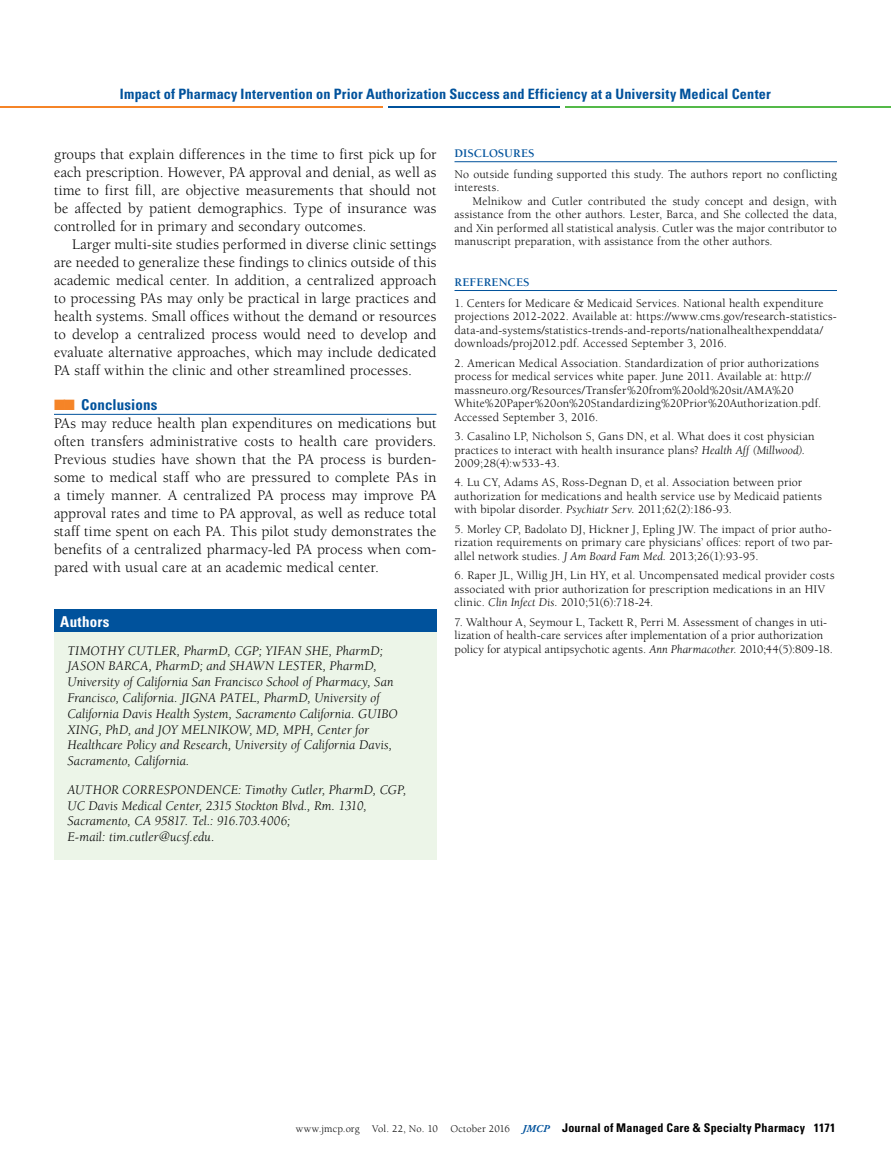
<style>
.page{position:relative;width:891px;height:1175px;background:#fff}
.page>*{position:absolute;margin:0;border:0;box-sizing:border-box;transform-origin:0 0}
.t1{font:15px/18px "Berkeley Pro";letter-spacing:.01em;color:#000;text-align:justify}
.t2{font:700 condensed 15px "Univers";letter-spacing:.01em;color:#00529c}
.t3{font:700 condensed 15px "Univers";letter-spacing:.02em;color:#fff}
.t4{font:700 condensed 14.25px "Univers";letter-spacing:.01em;color:#00529c}
.t5{font:italic 13.5px/15.8px "Berkeley Pro";letter-spacing:.005em;color:#000}
.t6{font:12px/13.5px "Berkeley Pro";letter-spacing:.015em;color:#000}
.t7{font:700 condensed 12px "Univers";letter-spacing:.015em;color:#000}
.t8{font:700 12px "Berkeley Pro";letter-spacing:.005em;color:#00529c}
.s1{color:#f58427}
.s2{font-style:italic}
.s3{font-family:"Berkeley Pro";font-weight:400;font-stretch:normal;font-size:10.5px}
.s4{font-family:"Adobe Garamond Pro";font-style:italic;font-stretch:normal;font-size:10.5px;color:#00529c}
</style>
<div class="page">
<hr style="left:0;top:107px;width:383px;height:1px;background:#f58427">
<hr style="left:388px;top:107px;width:172px;height:1px;background:#00529c">
<hr style="left:565px;top:107px;width:326px;height:1px;background:#54b948">
<hr style="left:455px;top:161px;width:382px;height:1px;background:#00529c">
<hr style="left:455px;top:290px;width:382px;height:1px;background:#00529c">
<hr style="left:54px;top:414px;width:382px;height:1px;background:#00529c">
<div style="left:54px;top:609px;width:382px;height:251px;background:#ecf5e8"></div>
<div style="left:54px;top:609px;width:382px;height:22px;background:#00529c"></div>
<p class="t4" style="left:120px;top:85px;width:652px">Impact of Pharmacy Intervention on Prior Authorization Success and Efficiency at a University Medical Center</p>
<p class="t1" style="left:54px;top:145px;width:384px">groups that explain differences in the time to first pick up for each prescription. However, PA approval and denial, as well as time to first fill, are objective measurements that should not be affected by patient demographics. Type of insurance was controlled for in primary and secondary outcomes.</p>
<p class="t1" style="left:54px;top:235px;width:384px;text-indent:18px">Larger multi-site studies performed in diverse clinic settings are needed to generalize these findings to clinics outside of this academic medical center. In addition, a centralized approach to processing PAs may only be practical in large practices and health systems. Small offices without the demand or resources to develop a centralized process would need to develop and evaluate alternative approaches, which may include dedicated PA staff within the clinic and other streamlined processes.</p>
<p class="t2" style="left:54px;top:395px;width:105px"><span class="s1">■■</span> Conclusions</p>
<p class="t1" style="left:54px;top:415px;width:384px">PAs may reduce health plan expenditures on medications but often transfers administrative costs to health care providers.<br>Previous studies have shown that the PA process is burden&shy;some to medical staff who are pressured to complete PAs in a timely manner. A centralized PA process may improve PA approval rates and time to PA approval, as well as reduce total staff time spent on each PA. This pilot study demonstrates the benefits of a centralized pharmacy-led PA process when com&shy;pared with usual care at an academic medical center.</p>
<p class="t3" style="left:60px;top:612px;width:51px">Authors</p>
<p class="t5" style="left:68px;top:643px;width:332px">TIMOTHY CUTLER, PharmD, CGP; YIFAN SHE, PharmD; JASON BARCA, PharmD; and SHAWN LESTER, PharmD, University of California San Francisco School of Pharmacy, San Francisco, California. JIGNA PATEL, PharmD, University of California Davis Health System, Sacramento California. GUIBO XING, PhD, and JOY MELNIKOW, MD, MPH, Center for Healthcare Policy and Research, University of California Davis, Sacramento, California.</p>
<p class="t5" style="left:68px;top:782px;width:340px">AUTHOR CORRESPONDENCE: Timothy Cutler, PharmD, CGP, UC Davis Medical Center, 2315 Stockton Blvd., Rm. 1310, Sacramento, CA 95817. Tel.: 916.703.4006;<br>E-mail: tim.cutler@ucsf.edu.</p>
<p class="t8" style="left:455px;top:146px;width:82px">DISCLOSURES</p>
<p class="t6" style="left:455px;top:167px;width:384px">No outside funding supported this study. The authors report no conflicting interests.</p>
<p class="t6" style="left:455px;top:194px;width:384px;text-align:justify;text-indent:18px">Melnikow and Cutler contributed the study concept and design, with assistance from the other authors. Lester, Barca, and She collected the data, and Xin performed all statistical analysis. Cutler was the major contributor to manuscript preparation, with assistance from the other authors.</p>
<p class="t8" style="left:455px;top:275px;width:77px">REFERENCES</p>
<p class="t6" style="left:455px;top:296px;width:384px">1. Centers for Medicare &amp; Medicaid Services. National health expenditure projections 2012-2022. Available at: https://www.cms.gov/research-statistics&shy;data-and-systems/statistics-trends-and-reports/nationalhealthexpenddata/ downloads/proj2012.pdf. Accessed September 3, 2016.</p>
<p class="t6" style="left:455px;top:356px;width:368px">2. American Medical Association. Standardization of prior authorizations process for medical services white paper. June 2011. Available at: http:// massneuro.org/Resources/Transfer%20from%20old%20sit/AMA%20<br>White%20Paper%20on%20Standardizing%20Prior%20Authorization.pdf.<br>Accessed September 3, 2016.</p>
<p class="t6" style="left:455px;top:429px;width:362px">3. Casalino LP, Nicholson S, Gans DN, et al. What does it cost physician practices to interact with health insurance plans? <span class="s2">Health Aff (Millwood).<br></span>2009;28(4):w533-43.</p>
<p class="t6" style="left:455px;top:476px;width:369px">4. Lu CY, Adams AS, Ross-Degnan D, et al. Association between prior authorization for medications and health service use by Medicaid patients with bipolar disorder. <span class="s2">Psychiatr Serv.</span> 2011;62(2):186-93.</p>
<p class="t6" style="left:455px;top:522px;width:380px;text-align:justify">5. Morley CP, Badolato DJ, Hickner J, Epling JW. The impact of prior autho&shy;rization requirements on primary care physicians’ offices: report of two par&shy;allel network studies. <span class="s2">J Am Board Fam Med.</span> 2013;26(1):93-95.</p>
<p class="t6" style="left:455px;top:569px;width:382px">6. Raper JL, Willig JH, Lin HY, et al. Uncompensated medical provider costs associated with prior authorization for prescription medications in an HIV clinic. <span class="s2">Clin Infect Dis.</span> 2010;51(6):718-24.</p>
<p class="t6" style="left:455px;top:615px;width:380px">7. Walthour A, Seymour L, Tackett R, Perri M. Assessment of changes in uti&shy;lization of health-care services after implementation of a prior authorization policy for atypical antipsychotic agents. <span class="s2">Ann Pharmacother.</span> 2010;44(5):809-18.</p>
<p class="t7" style="left:296px;top:1120px;width:541px"><span class="s3">www.jmcp.org Vol. 22, No. 10 October 2016</span> <span class="s4">JMCP</span> Journal of Managed Care &amp; Specialty Pharmacy 1171</p>
</div>
